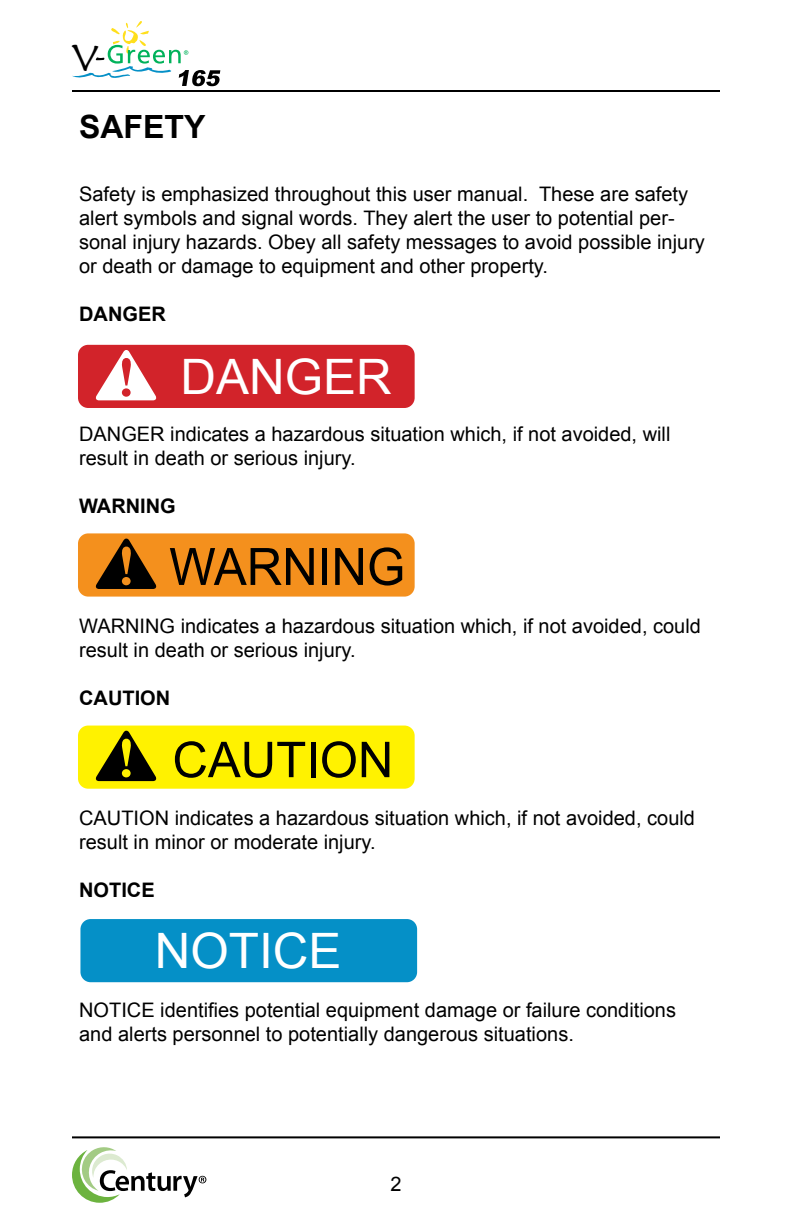
<style>
.page{position:relative;width:792px;height:1224px;background:#fff}
.page>*{position:absolute;margin:0;border:0;box-sizing:border-box;transform-origin:0 0}
.t1{font:48.8px "Arial";color:#fff}
.t2{font:44.2px "Herculanum";color:#000;scale:.96 1}
.t3{font:700 32px "Arial";color:#000}
.t4{font:20px/24px "Arial";color:#000}
.t5{font:700 20px "Arial";color:#000}
</style>
<div class="page">
<hr style="left:72px;top:90px;width:648px;height:2px;background:#000">
<hr style="left:72px;top:1136px;width:648px;height:2px;background:#000">
<svg style="left:72px;top:1147px;width:134px;height:56px"></svg>
<svg style="left:72px;top:21px;width:148px;height:65px"></svg>
<div style="left:78px;top:533px;width:337px;height:64px;background:#f4901d;border-radius:10px"></div>
<svg style="left:95px;top:538px;width:62px;height:51px"></svg>
<svg style="left:170px;top:548px;width:144px;height:37px"></svg>
<div style="left:322px;top:548px;width:5px;height:37px;background:#000"></div>
<svg style="left:335px;top:548px;width:28px;height:37px"></svg>
<svg style="left:370px;top:547px;width:32px;height:39px"></svg>
<div style="left:78px;top:726px;width:337px;height:63px;background:#fff200;border-radius:10px"></div>
<svg style="left:95px;top:730px;width:62px;height:51px"></svg>
<svg style="left:175px;top:741px;width:130px;height:37px"></svg>
<hr style="left:311px;top:742px;width:4px;height:35px;background:#000">
<svg style="left:322px;top:741px;width:34px;height:37px"></svg>
<svg style="left:362px;top:742px;width:27px;height:35px"></svg>
<div style="left:78px;top:345px;width:337px;height:63px;background:#d2232a;border-radius:10px"></div>
<svg style="left:95px;top:350px;width:62px;height:50px"></svg>
<div style="left:80px;top:919px;width:337px;height:63px;background:#0590c7;border-radius:10px"></div>
<h2 class="t2" style="left:72px;top:29px;width:29px">v</h2>
<h3 class="t3" style="left:79px;top:106px;width:128px">SAFETY</h3>
<p class="t4" style="left:79px;top:182px;width:627px">Safety is emphasized throughout this user manual. These are safety alert symbols and signal words. They alert the user to potential per&shy;sonal injury hazards. Obey all safety messages to avoid possible injury or death or damage to equipment and other property.</p>
<p class="t5" style="left:79px;top:301px;width:88px">DANGER</p>
<h1 class="t1" style="left:180px;top:344px;width:213px">DANGER</h1>
<p class="t4" style="left:79px;top:422px;width:593px">DANGER indicates a hazardous situation which, if not avoided, will result in death or serious injury.</p>
<p class="t5" style="left:79px;top:493px;width:98px">WARNING</p>
<p class="t4" style="left:79px;top:614px;width:623px">WARNING indicates a hazardous situation which, if not avoided, could result in death or serious injury.</p>
<p class="t5" style="left:79px;top:685px;width:93px">CAUTION</p>
<p class="t4" style="left:79px;top:806px;width:617px">CAUTION indicates a hazardous situation which, if not avoided, could result in minor or moderate injury.</p>
<p class="t5" style="left:79px;top:877px;width:77px">NOTICE</p>
<h1 class="t1" style="left:155px;top:919px;width:188px">NOTICE</h1>
<p class="t4" style="left:79px;top:998px;width:598px">NOTICE identifies potential equipment damage or failure conditions and alerts personnel to potentially dangerous situations.</p>
<p class="t4" style="left:390px;top:1172px;width:13px">2</p>
</div>
